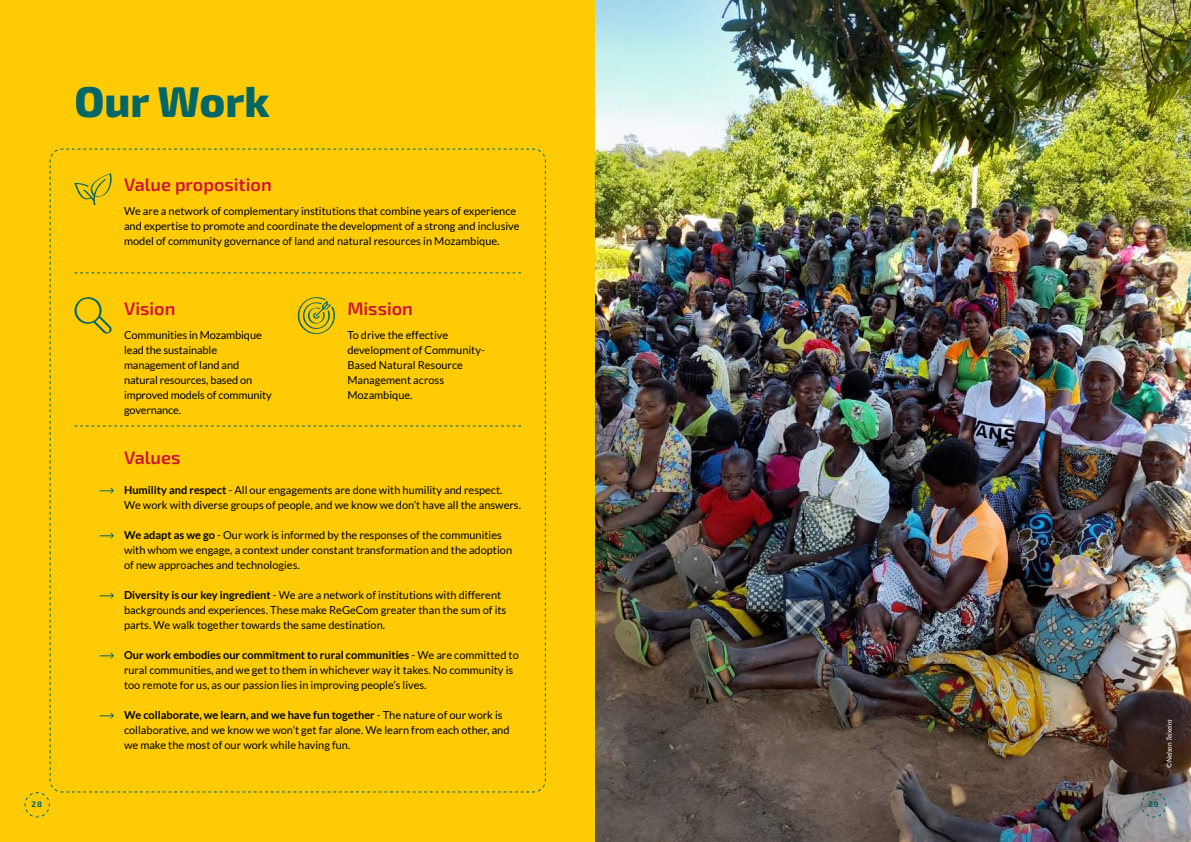
<style>
.page{position:relative;width:1191px;height:842px;background:#fff}
.page>*{position:absolute;margin:0;border:0;box-sizing:border-box;transform-origin:0 0}
.t1{font:800 43px "Exo 2";color:#036666}
.t2{font:600 18px "Exo 2";color:#cd1236}
.t3{font:11px/15px "Lato";color:#000}
.t4{font:700 8px "Exo 2";color:#036666}
.t5{font:italic 7px "Lato";color:#fff}
.s1{font-weight:700}
</style>
<div class="page">
<div style="left:0;top:0;width:595px;height:842px;background:#fecb04"></div>
<img style="left:595px;top:0;width:596px;height:842px">
<svg style="left:49px;top:148px;width:497px;height:645px"></svg>
<svg style="left:74px;top:297px;width:38px;height:37px"></svg>
<svg style="left:74px;top:173px;width:38px;height:33px"></svg>
<svg style="left:99px;top:488px;width:15px;height:6px"></svg>
<svg style="left:99px;top:533px;width:15px;height:6px"></svg>
<svg style="left:99px;top:593px;width:15px;height:6px"></svg>
<svg style="left:99px;top:653px;width:15px;height:6px"></svg>
<svg style="left:99px;top:713px;width:15px;height:6px"></svg>
<svg style="left:74px;top:272px;width:447px;height:1px"></svg>
<svg style="left:74px;top:425px;width:447px;height:1px"></svg>
<svg style="left:25px;top:783px;width:35px;height:34px"></svg>
<svg style="left:1141px;top:792px;width:25px;height:25px"></svg>
<h1 class="t1" style="left:74px;top:69px;width:197px">Our Work</h1>
<h2 class="t2" style="left:124px;top:172px;width:149px">Value proposition</h2>
<p class="t3" style="left:124px;top:203px;width:397px">We are a network of complementary institutions that combine years of experience and expertise to promote and coordinate the development of a strong and inclusive model of community governance of land and natural resources in Mozambique.</p>
<h2 class="t2" style="left:124px;top:296px;width:53px">Vision</h2>
<p class="t3" style="left:124px;top:327px;width:149px">Communities in Mozambique lead the sustainable management of land and natural resources, based on improved models of community governance.</p>
<h2 class="t2" style="left:124px;top:444px;width:58px">Values</h2>
<h2 class="t2" style="left:347px;top:296px;width:67px">Mission</h2>
<p class="t3" style="left:347px;top:327px;width:139px">To drive the effective development of Community-<br>Based Natural Resource<br>Management across<br>Mozambique.</p>
<p class="t3" style="left:124px;top:482px;width:398px"><span class="s1">Humility and respect</span> - All our engagements are done with humility and respect.<br>We work with diverse groups of people, and we know we don’t have all the answers.</p>
<p class="t3" style="left:124px;top:527px;width:389px"><span class="s1">We adapt as we go</span> - Our work is informed by the responses of the communities with whom we engage, a context under constant transformation and the adoption of new approaches and technologies.</p>
<p class="t3" style="left:124px;top:587px;width:384px"><span class="s1">Diversity is our key ingredient</span> - We are a network of institutions with different backgrounds and experiences. These make ReGeCom greater than the sum of its parts. We walk together towards the same destination.</p>
<p class="t3" style="left:124px;top:647px;width:396px"><span class="s1">Our work embodies our commitment to rural communities</span> - We are committed to rural communities, and we get to them in whichever way it takes. No community is too remote for us, as our passion lies in improving people’s lives.</p>
<p class="t3" style="left:124px;top:707px;width:387px"><span class="s1">We collaborate, we learn, and we have fun together</span> - The nature of our work is collaborative, and we know we won’t get far alone. We learn from each other, and we make the most of our work while having fun.</p>
<p class="t5" style="left:1165px;top:768px;width:50px;rotate:-90deg">©Nelson Teixeira</p>
<p class="t4" style="left:32px;top:798px;width:12px">28</p>
<p class="t4" style="left:1148px;top:798px;width:12px">29</p>
</div>
